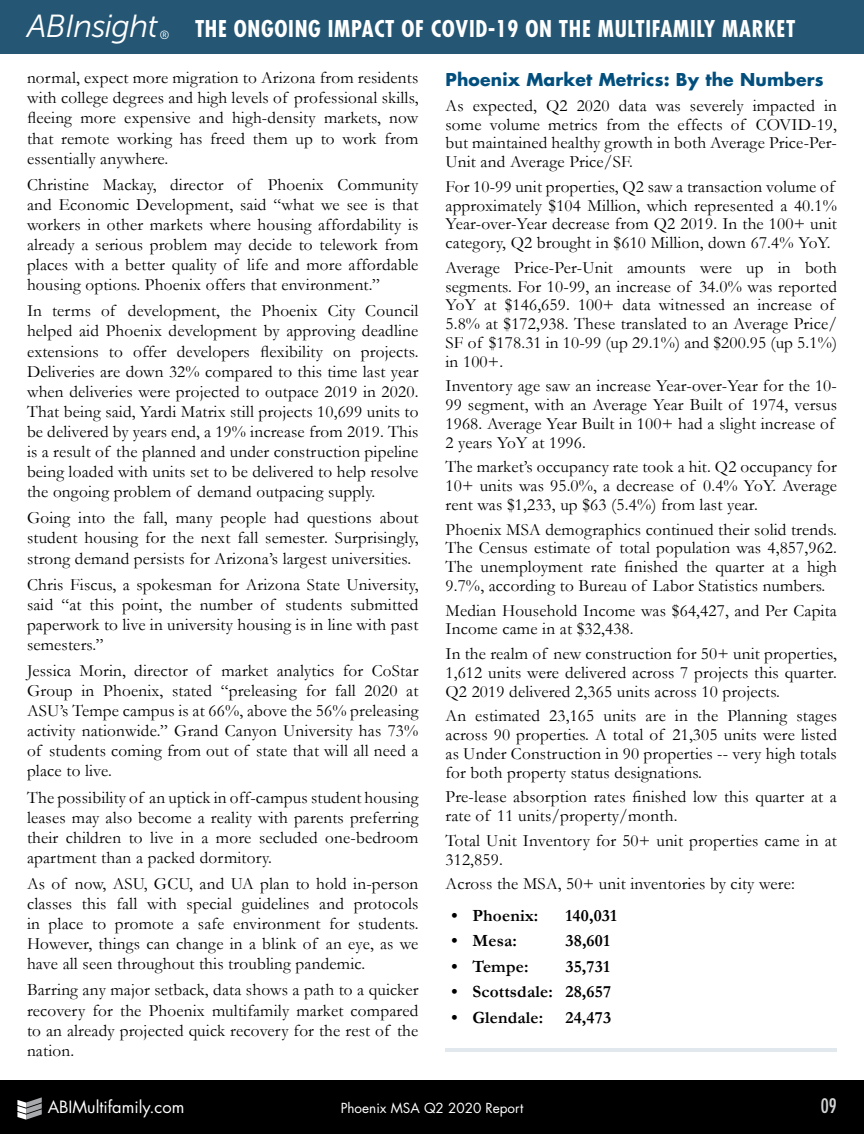
<style>
.page{position:relative;width:864px;height:1134px;background:#fff}
.page>*{position:absolute;margin:0;border:0;box-sizing:border-box;transform-origin:0 0}
.t1{font:italic 31.95px "Museo Sans 300";letter-spacing:-.025em;color:#fff}
.t2{font:700 condensed 22.5px "Futura Std";letter-spacing:.03em;color:#fff}
.t3{font:condensed 19.5px "Futura Std";color:#d1d3d4}
.t4{font:17.25px/20.1px "Garamond";letter-spacing:.01em;color:#000;text-align:justify}
.t5{font:700 17.25px "Garamond";letter-spacing:.01em;color:#000}
.t6{font:700 17.25px "Futura Std";letter-spacing:.01em;color:#024f7e}
.t7{font:16.5px "Futura Std";color:#fff}
.t8{font:13.5px "Futura Std";color:#fff}
</style>
<div class="page">
<hr style="left:446px;top:1048px;width:391px;height:4px;background:#e1e9ef">
<div style="left:0;top:0;width:864px;height:54px;background:#255775"></div>
<div style="left:0;top:1080px;width:864px;height:54px;background:#000"></div>
<svg style="left:17px;top:1097px;width:25px;height:23px"></svg>
<h1 class="t1" style="left:27px;top:9px;width:133px">ABInsight</h1>
<h2 class="t2" style="left:159px;top:15px;width:637px"><sub>®</sub> THE ONGOING IMPACT OF COVID-19 ON THE MULTIFAMILY MARKET</h2>
<p class="t4" style="left:27px;top:67px;width:393px">normal, expect more migration to Arizona from residents with college degrees and high levels of professional skills, fleeing more expensive and high-density markets, now that remote working has freed them up to work from essentially anywhere.</p>
<p class="t4" style="left:27px;top:174px;width:393px">Christine Mackay, director of Phoenix Community and Economic Development, said “what we see is that workers in other markets where housing affordability is already a serious problem may decide to telework from places with a better quality of life and more affordable housing options. Phoenix offers that environment.”</p>
<p class="t4" style="left:27px;top:300px;width:393px">In terms of development, the Phoenix City Council helped aid Phoenix development by approving deadline extensions to offer developers flexibility on projects.<br>Deliveries are down 32% compared to this time last year when deliveries were projected to outpace 2019 in 2020.<br>That being said, Yardi Matrix still projects 10,699 units to be delivered by years end, a 19% increase from 2019. This is a result of the planned and under construction pipeline being loaded with units set to be delivered to help resolve the ongoing problem of demand outpacing supply.</p>
<p class="t4" style="left:27px;top:507px;width:393px">Going into the fall, many people had questions about student housing for the next fall semester. Surprisingly, strong demand persists for Arizona’s largest universities.</p>
<p class="t4" style="left:27px;top:574px;width:393px">Chris Fiscus, a spokesman for Arizona State University, said “at this point, the number of students submitted paperwork to live in university housing is in line with past semesters.”</p>
<p class="t4" style="left:27px;top:660px;width:393px">Jessica Morin, director of market analytics for CoStar Group in Phoenix, stated “preleasing for fall 2020 at ASU’s Tempe campus is at 66%, above the 56% preleasing activity nationwide.” Grand Canyon University has 73% of students coming from out of state that will all need a place to live.</p>
<p class="t4" style="left:27px;top:787px;width:393px">The possibility of an uptick in off-campus student housing leases may also become a reality with parents preferring their children to live in a more secluded one-bedroom apartment than a packed dormitory.</p>
<p class="t4" style="left:27px;top:873px;width:393px">As of now, ASU, GCU, and UA plan to hold in-person classes this fall with special guidelines and protocols in place to promote a safe environment for students.<br>However, things can change in a blink of an eye, as we have all seen throughout this troubling pandemic.</p>
<p class="t4" style="left:27px;top:980px;width:393px">Barring any major setback, data shows a path to a quicker recovery for the Phoenix multifamily market compared to an already projected quick recovery for the rest of the nation.</p>
<p class="t6" style="left:446px;top:68px;width:380px">Phoenix Market Metrics: By the Numbers</p>
<p class="t4" style="left:446px;top:96px;width:393px;line-height:18.8px">As expected, Q2 2020 data was severely impacted in some volume metrics from the effects of COVID-19, but maintained healthy growth in both Average Price-Per-Unit and Average Price/SF.</p>
<p class="t4" style="left:446px;top:177px;width:393px;line-height:18.8px;text-align:left">For 10-99 unit properties, Q2 saw a transaction volume of approximately $104 Million, which represented a 40.1% Year-over-Year decrease from Q2 2019. In the 100+ unit category, Q2 brought in $610 Million, down 67.4% YoY.</p>
<p class="t4" style="left:446px;top:258px;width:393px;line-height:18.8px;text-align:left">Average Price-Per-Unit amounts were up in both segments. For 10-99, an increase of 34.0% was reported YoY at $146,659. 100+ data witnessed an increase of 5.8% at $172,938. These translated to an Average Price/ SF of $178.31 in 10-99 (up 29.1%) and $200.95 (up 5.1%) in 100+.</p>
<p class="t4" style="left:446px;top:376px;width:393px;line-height:18.8px;text-align:left">Inventory age saw an increase Year-over-Year for the 10- 99 segment, with an Average Year Built of 1974, versus 1968. Average Year Built in 100+ had a slight increase of 2 years YoY at 1996.</p>
<p class="t4" style="left:446px;top:457px;width:393px;line-height:18.8px">The market’s occupancy rate took a hit. Q2 occupancy for 10+ units was 95.0%, a decrease of 0.4% YoY. Average rent was $1,233, up $63 (5.4%) from last year.</p>
<p class="t4" style="left:446px;top:519px;width:393px;line-height:18.8px">Phoenix MSA demographics continued their solid trends.<br>The Census estimate of total population was 4,857,962.<br>The unemployment rate finished the quarter at a high 9.7%, according to Bureau of Labor Statistics numbers.</p>
<p class="t4" style="left:446px;top:600px;width:393px;line-height:18.8px">Median Household Income was $64,427, and Per Capita<br>Income came in at $32,438.</p>
<p class="t4" style="left:446px;top:644px;width:393px;line-height:18.8px">In the realm of new construction for 50+ unit properties, 1,612 units were delivered across 7 projects this quarter.<br>Q2 2019 delivered 2,365 units across 10 projects.</p>
<p class="t4" style="left:446px;top:706px;width:393px;line-height:18.8px">An estimated 23,165 units are in the Planning stages across 90 properties. A total of 21,305 units were listed as Under Construction in 90 properties -- very high totals for both property status designations.</p>
<p class="t4" style="left:446px;top:787px;width:393px;line-height:18.8px">Pre-lease absorption rates finished low this quarter at a rate of 11 units/property/month.</p>
<p class="t4" style="left:446px;top:831px;width:393px;line-height:18.8px">Total Unit Inventory for 50+ unit properties came in at<br>312,859.</p>
<p class="t4" style="left:446px;top:873px;width:351px">Across the MSA, 50+ unit inventories by city were:</p>
<p class="t5" style="left:452px;top:904px;width:88px">• Phoenix:</p>
<p class="t5" style="left:565px;top:904px;width:53px">140,031</p>
<p class="t5" style="left:451px;top:929px;width:67px">• Mesa:</p>
<p class="t5" style="left:565px;top:929px;width:46px">38,601</p>
<p class="t5" style="left:451px;top:955px;width:79px">• Tempe:</p>
<p class="t5" style="left:565px;top:955px;width:46px">35,731</p>
<p class="t5" style="left:451px;top:980px;width:161px">• Scottsdale: 28,657</p>
<p class="t5" style="left:451px;top:1006px;width:93px">• Glendale:</p>
<p class="t5" style="left:565px;top:1006px;width:47px">24,473</p>
<p class="t7" style="left:48px;top:1097px;width:138px">ABIMultifamily.com</p>
<p class="t8" style="left:341px;top:1100px;width:184px">Phoenix MSA Q2 2020 Report</p>
<p class="t3" style="left:821px;top:1095px;width:18px">09</p>
</div>
